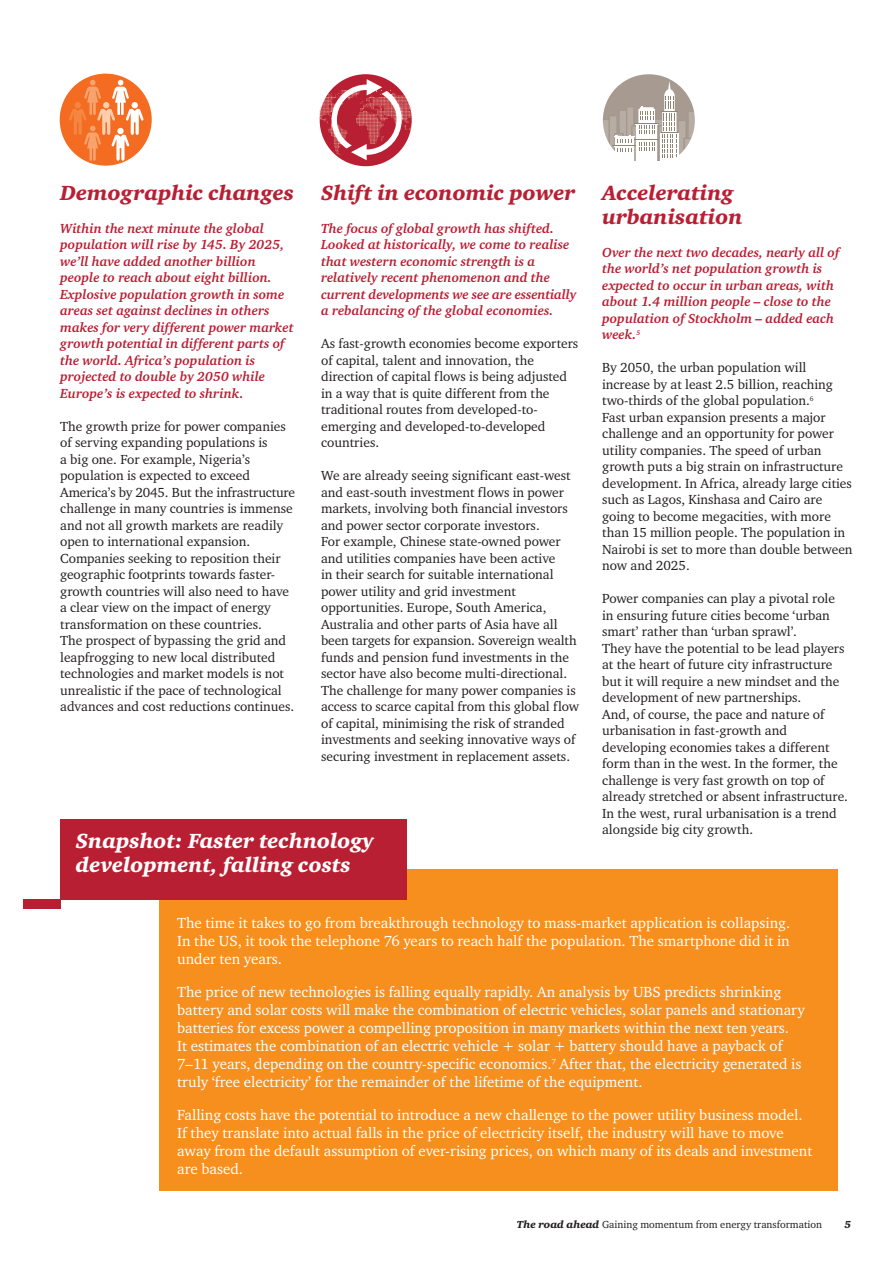
<style>
.page{position:relative;width:893px;height:1263px;background:#fff}
.page>*{position:absolute;margin:0;border:0;box-sizing:border-box;transform-origin:0 0}
.t1{font:21px/24px "Charter ITC Blac Ital";color:#b91f33}
.t2{font:21px/24px "Charter ITC Blac Ital";color:#fff}
.t3{font:15px/18px "Charter ITC";color:#fff}
.t4{font:13.5px/16.5px "Charter ITC";color:#231f20}
.t5{font:italic 700 13.5px/16.5px "Charter ITC";color:#b91f33}
.t6{font:10.5px "Charter ITC";color:#231f20}
.t7{font:10.5px "Charter ITC Blac Ital";color:#231f20}
.s1{font-family:"Charter ITC Blac Ital"}
</style>
<div class="page">
<svg style="left:59px;top:73px;width:93px;height:93px"></svg>
<svg style="left:319px;top:74px;width:93px;height:93px"></svg>
<img style="left:334px;top:142px;width:41px;height:8px">
<img style="left:320px;top:118px;width:87px;height:1px">
<img style="left:320px;top:104px;width:91px;height:2px">
<svg style="left:602px;top:74px;width:93px;height:87px"></svg>
<div style="left:159px;top:869px;width:679px;height:322px;background:#f68f1e"></div>
<div style="left:61px;top:819px;width:346px;height:80px;background:#b91f33"></div>
<div style="left:23px;top:899px;width:38px;height:10px;background:#b91f33"></div>
<h1 class="t1" style="left:60px;top:181px;width:235px">Demographic changes</h1>
<p class="t5" style="left:60px;top:220px;width:235px">Within the next minute the global population will rise by 145. By 2025, we’ll have added another billion people to reach about eight billion.<br>Explosive population growth in some areas set against declines in others makes for very different power market growth potential in different parts of the world. Africa’s population is projected to double by 2050 while Europe’s is expected to shrink.</p>
<p class="t4" style="left:60px;top:418px;width:237px">The growth prize for power companies of serving expanding populations is<br>a big one. For example, Nigeria’s population is expected to exceed America’s by 2045. But the infrastructure challenge in many countries is immense and not all growth markets are readily open to international expansion.<br>Companies seeking to reposition their geographic footprints towards faster&shy;growth countries will also need to have a clear view on the impact of energy transformation on these countries.<br>The prospect of bypassing the grid and leapfrogging to new local distributed technologies and market models is not unrealistic if the pace of technological advances and cost reductions continues.</p>
<h1 class="t1" style="left:321px;top:181px;width:256px">Shift in economic power</h1>
<p class="t5" style="left:321px;top:220px;width:257px">The focus of global growth has shifted.<br>Looked at historically, we come to realise that western economic strength is a relatively recent phenomenon and the current developments we see are essentially a rebalancing of the global economies.</p>
<p class="t4" style="left:321px;top:335px;width:259px">As fast-growth economies become exporters of capital, talent and innovation, the direction of capital flows is being adjusted in a way that is quite different from the traditional routes from developed-to&shy;emerging and developed-to-developed countries.</p>
<p class="t4" style="left:321px;top:467px;width:260px">We are already seeing significant east-west and east-south investment flows in power markets, involving both financial investors and power sector corporate investors.<br>For example, Chinese state-owned power and utilities companies have been active<br>in their search for suitable international power utility and grid investment opportunities. Europe, South America, Australia and other parts of Asia have all been targets for expansion. Sovereign wealth funds and pension fund investments in the sector have also become multi-directional.<br>The challenge for many power companies is access to scarce capital from this global flow of capital, minimising the risk of stranded investments and seeking innovative ways of securing investment in replacement assets.</p>
<h1 class="t1" style="left:602px;top:181px;width:142px">Accelerating urbanisation</h1>
<p class="t5" style="left:602px;top:244px;width:239px">Over the next two decades, nearly all of the world’s net population growth is expected to occur in urban areas, with about 1.4 million people – close to the population of Stockholm – added each week.<sup>5</sup></p>
<p class="t4" style="left:602px;top:359px;width:252px">By 2050, the urban population will increase by at least 2.5 billion, reaching two-thirds of the global population.<sup>6<br></sup>Fast urban expansion presents a major challenge and an opportunity for power utility companies. The speed of urban growth puts a big strain on infrastructure development. In Africa, already large cities such as Lagos, Kinshasa and Cairo are going to become megacities, with more than 15 million people. The population in Nairobi is set to more than double between now and 2025.</p>
<p class="t4" style="left:602px;top:590px;width:247px">Power companies can play a pivotal role in ensuring future cities become ‘urban smart’ rather than ‘urban sprawl’.<br>They have the potential to be lead players at the heart of future city infrastructure but it will require a new mindset and the development of new partnerships.<br>And, of course, the pace and nature of urbanisation in fast-growth and developing economies takes a different form than in the west. In the former, the challenge is very fast growth on top of already stretched or absent infrastructure.<br>In the west, rural urbanisation is a trend alongside big city growth.</p>
<h1 class="t2" style="left:76px;top:829px;width:299px">Snapshot: Faster technology development, falling costs</h1>
<p class="t3" style="left:177px;top:913px;width:615px;text-align:justify">The time it takes to go from breakthrough technology to mass-market application is collapsing.<br>In the US, it took the telephone 76 years to reach half the population. The smartphone did it in under ten years.</p>
<p class="t3" style="left:177px;top:982px;width:629px">The price of new technologies is falling equally rapidly. An analysis by UBS predicts shrinking battery and solar costs will make the combination of electric vehicles, solar panels and stationary batteries for excess power a compelling proposition in many markets within the next ten years.<br>It estimates the combination of an electric vehicle + solar + battery should have a payback of 7–11 years, depending on the country-specific economics.<sup>7</sup> After that, the electricity generated is truly ‘free electricity’ for the remainder of the lifetime of the equipment.</p>
<p class="t3" style="left:177px;top:1105px;width:637px">Falling costs have the potential to introduce a new challenge to the power utility business model.<br>If they translate into actual falls in the price of electricity itself, the industry will have to move away from the default assumption of ever-rising prices, on which many of its deals and investment are based.</p>
<p class="t6" style="left:517px;top:1218px;width:307px"><span class="s1">The road ahead</span> Gaining momentum from energy transformation</p>
<p class="t7" style="left:845px;top:1218px;width:8px">5</p>
</div>
